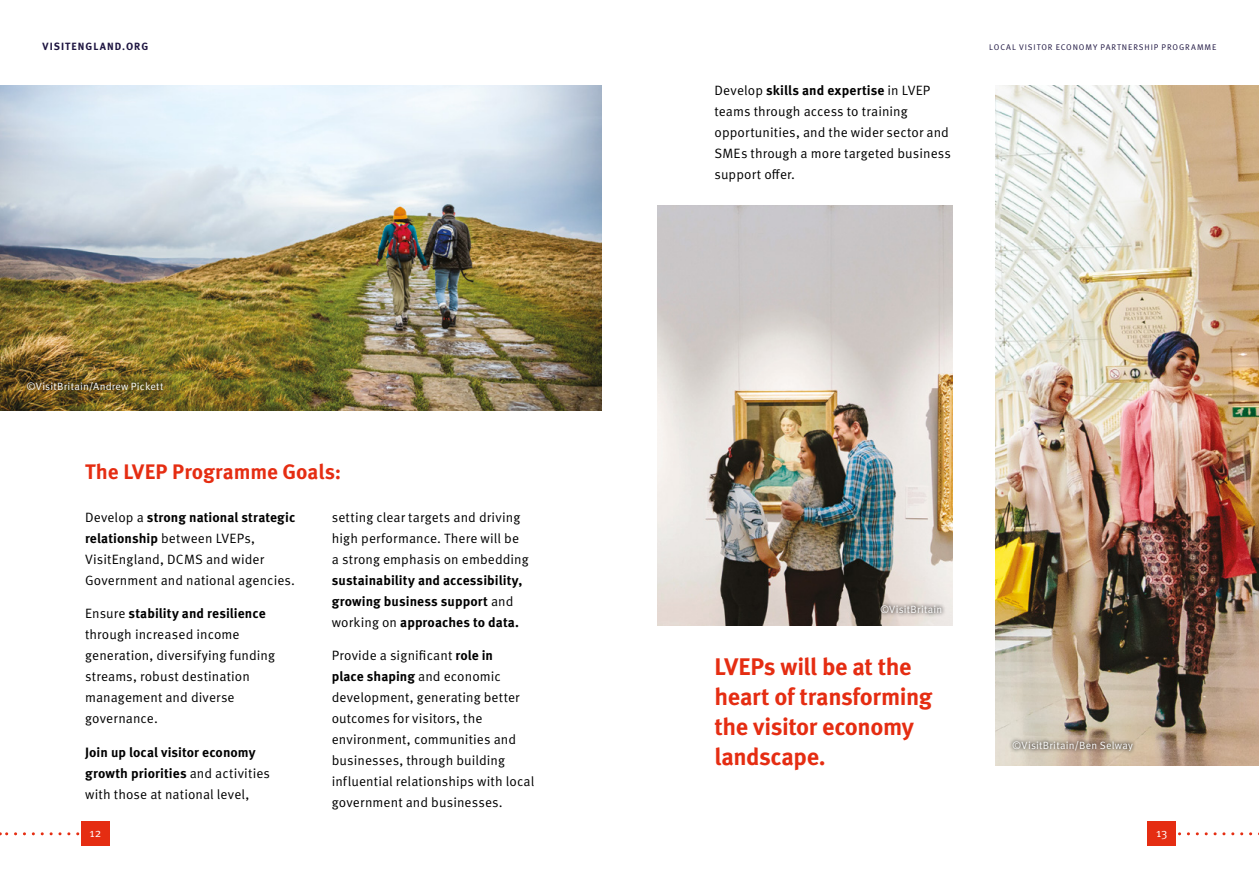
<style>
.page{position:relative;width:1259px;height:893px;background:#fff}
.page>*{position:absolute;margin:0;border:0;box-sizing:border-box;transform-origin:0 0}
.Headline_3{font:700 24px/30px "Meta Pro";letter-spacing:-.02em;color:#e52d12}
.Intro_paragraph{font:700 21px "Meta Pro";letter-spacing:-.005em;color:#e52d12}
.Body{font:13.5px/21px "Meta Pro Norm";letter-spacing:.005em;color:#000}
.Body_-_Single_Col{font:13.5px/21px "Meta Pro Norm";letter-spacing:.005em;color:#000}
.Body-2{font:700 13.5px/21px "Meta Pro";letter-spacing:.005em;color:#000}
.t1{font:12px "Meta Pro Norm";color:#fff}
.Body_text_span{font:10.5px "Meta Pro Norm";letter-spacing:.02em;color:#fff}
.t2{font:700 10.5px "Meta Pro";letter-spacing:.1em;color:#1e1541}
.t3{font:8.25px "Meta Pro Norm";letter-spacing:.11em;color:#1e1541}
.s1{font-family:"Meta Pro";font-weight:700}
.s2{font-family:"Meta Pro Norm";font-weight:400}
</style>
<div class="page">
<img style="left:0;top:85px;width:602px;height:325px">
<img style="left:995px;top:85px;width:264px;height:680px">
<img style="left:657px;top:206px;width:295px;height:419px">
<svg style="left:23px;top:377px;width:144px;height:17px;background:#67531d"></svg>
<svg style="left:1008px;top:737px;width:128px;height:18px;background:#b3a593"></svg>
<svg style="left:876px;top:601px;width:69px;height:16px"></svg>
<svg style="left:0;top:832px;width:80px;height:3px"></svg>
<svg style="left:1178px;top:832px;width:81px;height:3px"></svg>
<div style="left:81px;top:821px;width:29px;height:25px;background:#e52d12"></div>
<div style="left:1147px;top:821px;width:29px;height:25px;background:#e52d12"></div>
<p class="t2" style="left:43px;top:39px;width:107px">VISITENGLAND.ORG</p>
<p class="t3" style="left:989px;top:41px;width:229px">LOCAL VISITOR ECONOMY PARTNERSHIP PROGRAMME</p>
<p class="Body_text_span" style="left:27px;top:378px;width:138px">©VisitBritain/Andrew Pickett</p>
<p class="Intro_paragraph" style="left:85px;top:456px;width:258px">The LVEP Programme Goals:</p>
<p class="Body" style="left:85px;top:506px;width:212px">Develop a <span class="s1">strong national strategic relationship</span> between LVEPs,<br>VisitEngland, DCMS and wider<br>Government and national agencies.</p>
<p class="Body" style="left:85px;top:602px;width:191px">Ensure <span class="s1">stability and resilience </span>through increased income generation, diversifying funding streams, robust destination management and diverse governance.</p>
<p class="Body-2" style="left:85px;top:741px;width:186px">Join up local visitor economy growth priorities <span class="s2">and activities with those at national level,</span></p>
<p class="Body" style="left:332px;top:506px;width:198px">setting clear targets and driving high performance. There will be a strong emphasis on embedding <span class="s1">sustainability and accessibility, growing business support</span> and working on <span class="s1">approaches to data.</span></p>
<p class="Body" style="left:332px;top:644px;width:204px">Provide a significant <span class="s1">role in<br>place shaping</span> and economic development, generating better outcomes for visitors, the environment, communities and businesses, through building influential relationships with local government and businesses.</p>
<p class="Body_-_Single_Col" style="left:714px;top:79px;width:238px">Develop <span class="s1">skills and expertise</span> in LVEP teams through access to training opportunities, and the wider sector and<br>SMEs through a more targeted business support offer.</p>
<p class="Body_text_span" style="left:880px;top:601px;width:64px">©VisitBritain</p>
<p class="Headline_3" style="left:714px;top:650px;width:219px">LVEPs will be at the heart of transforming the visitor economy landscape.</p>
<p class="Body_text_span" style="left:1012px;top:738px;width:122px">©VisitBritain/Ben Selway</p>
<p class="t1" style="left:89px;top:824px;width:13px">12</p>
<p class="t1" style="left:1156px;top:824px;width:13px">13</p>
</div>
